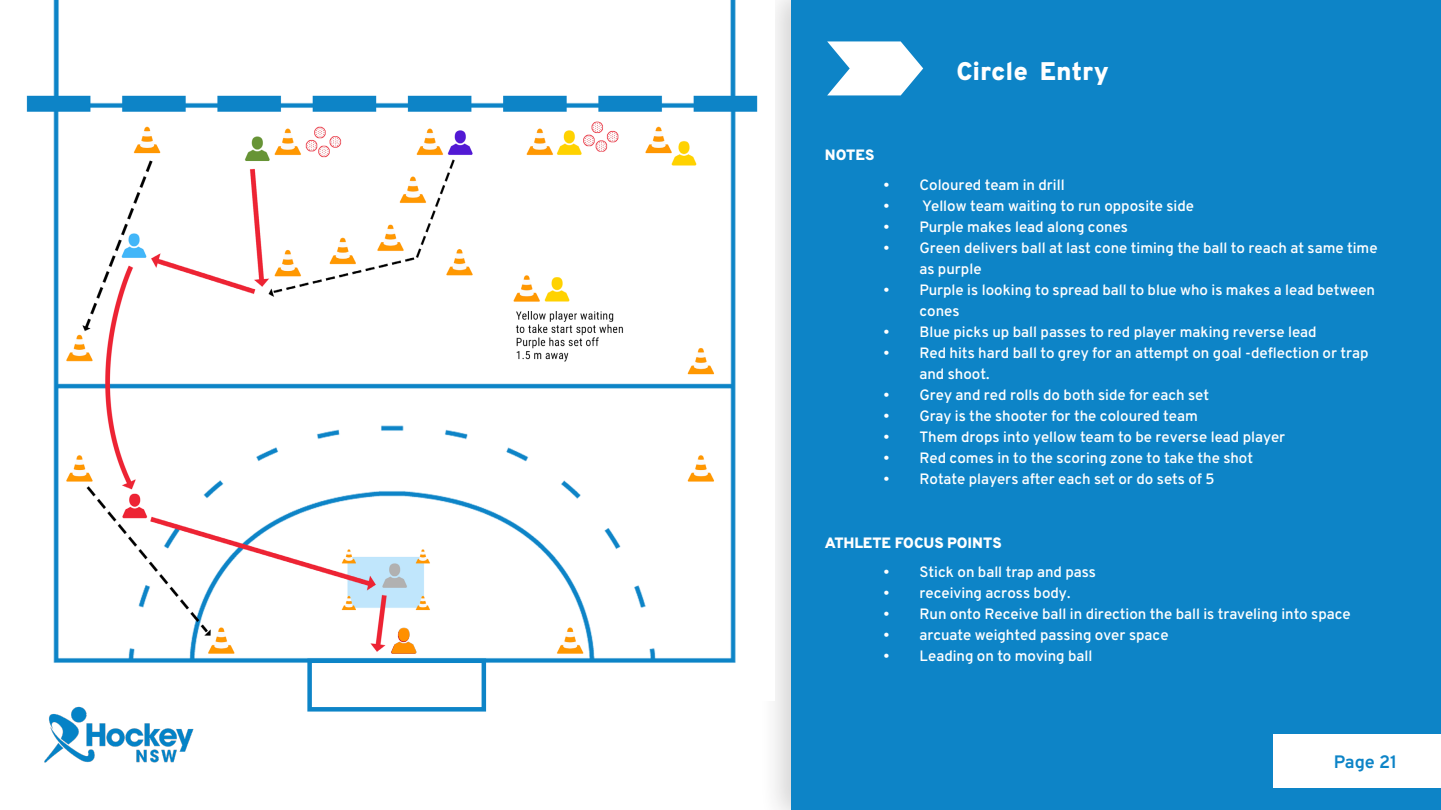
<style>
.page{position:relative;width:1441px;height:810px;background:#fff}
.page>*{position:absolute;margin:0;border:0;box-sizing:border-box;transform-origin:0 0}
.Header_1{font:800 25.5px "Overpass";color:#fff}
.t1{font:700 18px "Overpass";color:#0d84c7}
.t2{font:600 15px/21px "Overpass";color:#fff}
.t3{font:800 15px "Overpass";color:#fff}
</style>
<div class="page">
<div style="left:758px;top:0;width:682px;height:810px;background:#231f20;opacity:.2"></div>
<div style="left:791px;top:0;width:649px;height:810px;background:#0d84c7"></div>
<img style="left:44px;top:706px;width:150px;height:57px">
<div style="left:1273px;top:735px;width:167px;height:53px;background:#fff"></div>
<svg style="left:827px;top:41px;width:96px;height:54px"></svg>
<img style="left:26px;top:0;width:748px;height:701px">
<img style="left:387px;top:624px;width:33px;height:35px">
<div style="left:307px;top:659px;width:179px;height:53px;background:#fff;border:4px solid #0d84c7"></div>
<p class="Header_1" style="left:956px;top:55px;width:154px">Circle Entry</p>
<p class="t3" style="left:824px;top:145px;width:51px">NOTES</p>
<p class="t2" style="left:883px;top:174px;width:183px">• Coloured team in drill</p>
<p class="t2" style="left:883px;top:195px;width:312px">• Yellow team waiting to run opposite side</p>
<p class="t2" style="left:883px;top:216px;width:246px">• Purple makes lead along cones</p>
<p class="t2" style="left:919px;top:237px;width:459px;text-indent:-36px">• Green delivers ball at last cone timing the ball to reach at same time as purple</p>
<p class="t2" style="left:919px;top:279px;width:457px;text-indent:-36px">• Purple is looking to spread ball to blue who is makes a lead between cones</p>
<p class="t2" style="left:883px;top:321px;width:435px">• Blue picks up ball passes to red player making reverse lead</p>
<p class="t2" style="left:919px;top:342px;width:450px;text-indent:-36px">• Red hits hard ball to grey for an attempt on goal -deflection or trap and shoot.</p>
<p class="t2" style="left:883px;top:384px;width:327px">• Grey and red rolls do both side for each set</p>
<p class="t2" style="left:883px;top:405px;width:316px">• Gray is the shooter for the coloured team</p>
<p class="t2" style="left:883px;top:426px;width:403px">• Them drops into yellow team to be reverse lead player</p>
<p class="t2" style="left:883px;top:447px;width:371px">• Red comes in to the scoring zone to take the shot</p>
<p class="t2" style="left:883px;top:468px;width:332px">• Rotate players after each set or do sets of 5</p>
<p class="t3" style="left:824px;top:533px;width:178px">ATHLETE FOCUS POINTS</p>
<p class="t2" style="left:883px;top:562px;width:214px">• Stick on ball trap and pass</p>
<p class="t2" style="left:883px;top:583px;width:188px">• receiving across body.</p>
<p class="t2" style="left:883px;top:604px;width:469px">• Run onto Receive ball in direction the ball is traveling into space</p>
<p class="t2" style="left:883px;top:625px;width:287px">• arcuate weighted passing over space</p>
<p class="t2" style="left:883px;top:646px;width:211px">• Leading on to moving ball</p>
<p class="t1" style="left:1333px;top:750px;width:65px">Page 21</p>
</div>
